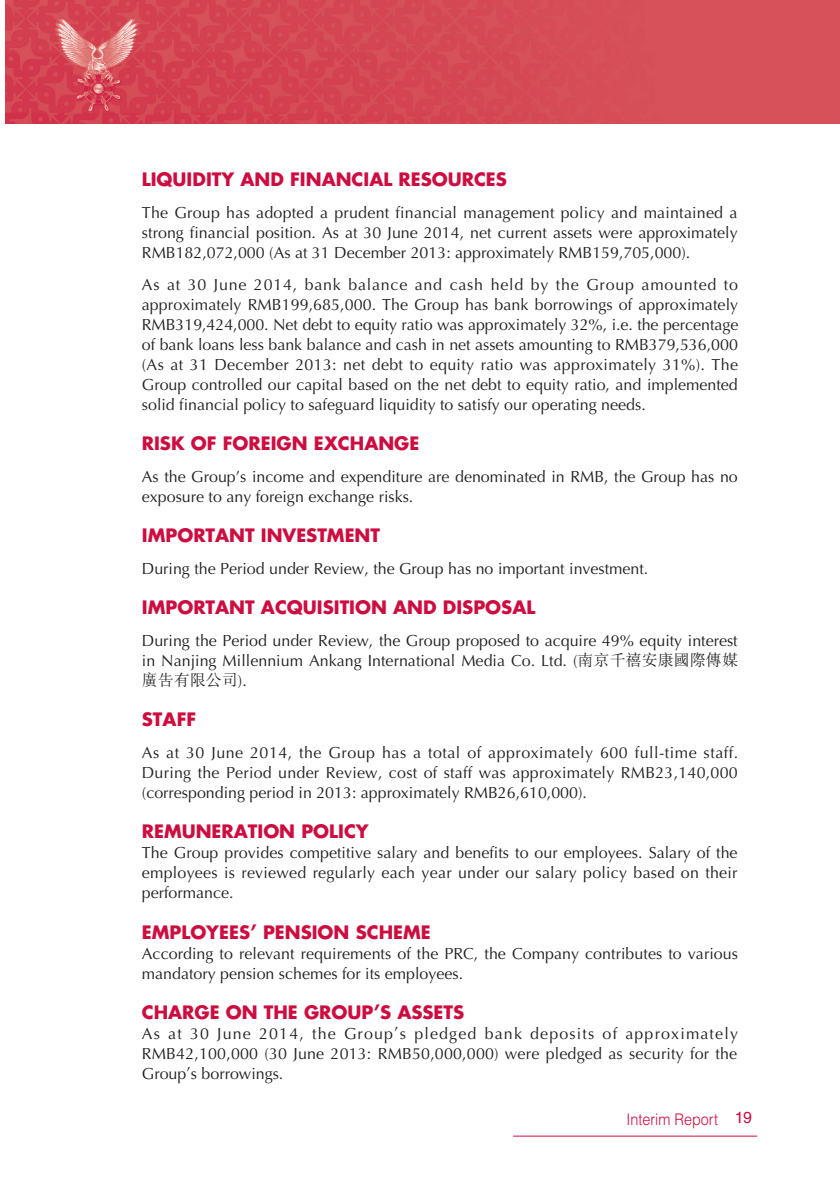
<style>
.page{position:relative;width:840px;height:1191px;background:#fff}
.page>*{position:absolute;margin:0;border:0;box-sizing:border-box;transform-origin:0 0}
._4__副標題{font:700 18px "Futura Std";color:#cd0d40}
._1__內文{font:16px/20px "Optima LT Std";color:#231f20;text-align:justify}
.t1{font:300 16px "Helvetica LT Std";color:#cd0d40;scale:.9 1}
.s1{font-family:"M Sung HK";font-weight:300}
.s2{font-weight:400}
</style>
<div class="page">
<img style="left:6px;top:0;width:833px;height:123px">
<hr style="left:513px;top:1135px;width:243px;height:1px;background:#cd0d40">
<p class="_4__副標題" style="left:142px;top:167px;width:366px">LIQUIDITY AND FINANCIAL RESOURCES</p>
<p class="_1__內文" style="left:142px;top:203px;width:597px">The Group has adopted a prudent financial management policy and maintained a strong financial position. As at 30 June 2014, net current assets were approximately RMB182,072,000 (As at 31 December 2013: approximately RMB159,705,000).</p>
<p class="_1__內文" style="left:142px;top:275px;width:597px">As at 30 June 2014, bank balance and cash held by the Group amounted to approximately RMB199,685,000. The Group has bank borrowings of approximately RMB319,424,000. Net debt to equity ratio was approximately 32%, i.e. the percentage of bank loans less bank balance and cash in net assets amounting to RMB379,536,000 (As at 31 December 2013: net debt to equity ratio was approximately 31%). The Group controlled our capital based on the net debt to equity ratio, and implemented solid financial policy to safeguard liquidity to satisfy our operating needs.</p>
<p class="_4__副標題" style="left:142px;top:431px;width:279px">RISK OF FOREIGN EXCHANGE</p>
<p class="_1__內文" style="left:142px;top:467px;width:597px">As the Group’s income and expenditure are denominated in RMB, the Group has no exposure to any foreign exchange risks.</p>
<p class="_4__副標題" style="left:142px;top:523px;width:239px">IMPORTANT INVESTMENT</p>
<p class="_1__內文" style="left:142px;top:559px;width:507px">During the Period under Review, the Group has no important investment.</p>
<p class="_4__副標題" style="left:142px;top:595px;width:394px">IMPORTANT ACQUISITION AND DISPOSAL</p>
<p class="_1__內文" style="left:142px;top:631px;width:597px">During the Period under Review, the Group proposed to acquire 49% equity interest in Nanjing Millennium Ankang International Media Co. Ltd. (<span class="s1">南京千禧安康國際傳媒廣告有限公司</span>).</p>
<p class="_4__副標題" style="left:142px;top:707px;width:56px">STAFF</p>
<p class="_1__內文" style="left:142px;top:743px;width:597px">As at 30 June 2014, the Group has a total of approximately 600 full-time staff.<br>During the Period under Review, cost of staff was approximately RMB23,140,000 (corresponding period in 2013: approximately RMB26,610,000).</p>
<p class="_4__副標題" style="left:142px;top:819px;width:228px">REMUNERATION POLICY</p>
<p class="_1__內文" style="left:142px;top:843px;width:597px">The Group provides competitive salary and benefits to our employees. Salary of the employees is reviewed regularly each year under our salary policy based on their performance.</p>
<p class="_4__副標題" style="left:142px;top:919px;width:290px">EMPLOYEES’ PENSION SCHEME</p>
<p class="_1__內文" style="left:142px;top:943px;width:597px">According to relevant requirements of the PRC, the Company contributes to various mandatory pension schemes for its employees.</p>
<p class="_4__副標題" style="left:142px;top:999px;width:324px">CHARGE ON THE GROUP’S ASSETS</p>
<p class="_1__內文" style="left:142px;top:1023px;width:597px">As at 30 June 2014, the Group’s pledged bank deposits of approximately RMB42,100,000 (30 June 2013: RMB50,000,000) were pledged as security for the Group’s borrowings.</p>
<p class="t1" style="left:626px;top:1109px;width:141px">Interim Report <span class="s2">19</span></p>
</div>
